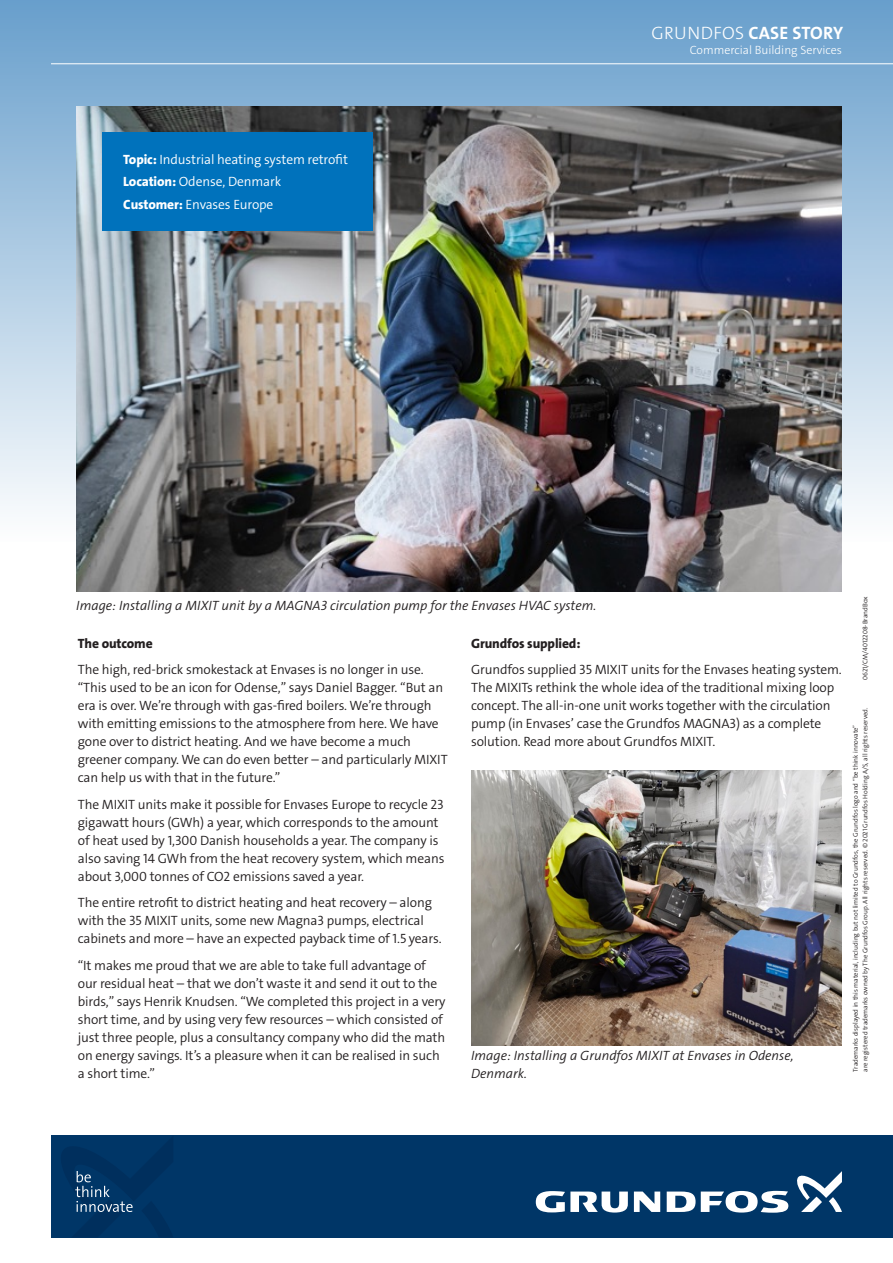
<style>
.page{position:relative;width:893px;height:1263px;background:#fff}
.page>*{position:absolute;margin:0;border:0;box-sizing:border-box;transform-origin:0 0}
.t1{font:18px "Grundfos The Sans V2 OT 7 B";letter-spacing:.005em;color:#fff}
.Brød{font:13.5px/18px "Grundfos The Sans V2 OT 4 SL";letter-spacing:-.01em;color:#231f20}
.t2{font:13.5px/18px "Grundfos The Sans V2 OT 4 SL Italic";color:#231f20}
.Brød-2{font:13.5px/22.5px "Grundfos The Sans V2 OT 4 SL";letter-spacing:-.01em;color:#fff}
.Brød-3{font:13.5px "Grundfos The Sans V2 OT 8 XB";letter-spacing:-.01em;color:#231f20}
.t3{font:12px "Grundfos The Sans V2 OT 3 L";color:#fff}
.t4{font:6.75px/9.8px "Grundfos The Sans V2 OT 4 SL";color:#231f20}
.s1{font-family:"Grundfos The Sans V2 OT 8 XB"}
.s2{font-family:"Grundfos The Sans V2 OT 3 L"}
</style>
<div class="page">
<div style="left:0;top:0;width:893px;height:542px;background:linear-gradient(to bottom,#69a0cc,#fbfcfc)"></div>
<img style="left:77px;top:106px;width:765px;height:485px">
<img style="left:471px;top:771px;width:371px;height:275px">
<div style="left:102px;top:132px;width:270px;height:98px;background:#0072bc"></div>
<div style="left:51px;top:1135px;width:842px;height:102px;background:#003667"></div>
<svg style="left:634px;top:1191px;width:26px;height:21px"></svg>
<svg style="left:536px;top:1191px;width:92px;height:21px"></svg>
<svg style="left:667px;top:1191px;width:121px;height:22px"></svg>
<svg style="left:797px;top:1171px;width:45px;height:41px"></svg>
<svg style="left:75px;top:1171px;width:58px;height:41px"></svg>
<hr style="left:51px;top:63px;width:842px;height:1px;background:#fff">
<p class="Brød-2" style="left:123px;top:148px;width:226px"><span class="s1">Topic:</span> Industrial heating system retrofit<br><span class="s1">Location:</span> Odense, Denmark<br><span class="s1">Customer:</span> Envases Europe</p>
<p class="t1" style="left:652px;top:21px;width:193px"><span class="s2">GRUNDFOS</span> CASE STORY</p>
<p class="t3" style="left:690px;top:42px;width:154px">Commercial Building Services</p>
<p class="t2" style="left:76px;top:596px;width:522px">Image: Installing a MIXIT unit by a MAGNA3 circulation pump for the Envases HVAC system.</p>
<p class="Brød-3" style="left:78px;top:635px;width:76px">The outcome</p>
<p class="Brød" style="left:78px;top:661px;width:371px">The high, red-brick smokestack at Envases is no longer in use. “This used to be an icon for Odense,” says Daniel Bagger. “But an era is over. We’re through with gas-fired boilers. We’re through with emitting emissions to the atmosphere from here. We have gone over to district heating. And we have become a much greener company. We can do even better – and particularly MIXIT can help us with that in the future.”</p>
<p class="Brød" style="left:78px;top:795px;width:368px">The MIXIT units make it possible for Envases Europe to recycle 23 gigawatt hours (GWh) a year, which corresponds to the amount of heat used by 1,300 Danish households a year. The company is also saving 14 GWh from the heat recovery system, which means about 3,000 tonnes of CO2 emissions saved a year.</p>
<p class="Brød" style="left:78px;top:894px;width:365px">The entire retrofit to district heating and heat recovery – along with the 35 MIXIT units, some new Magna3 pumps, electrical cabinets and more – have an expected payback time of 1.5 years.</p>
<p class="Brød" style="left:78px;top:956px;width:369px">“It makes me proud that we are able to take full advantage of our residual heat – that we don’t waste it and send it out to the birds,” says Henrik Knudsen. “We completed this project in a very short time, and by using very few resources – which consisted of just three people, plus a consultancy company who did the math on energy savings. It’s a pleasure when it can be realised in such a short time.”</p>
<p class="Brød-3" style="left:471px;top:635px;width:111px">Grundfos supplied:</p>
<p class="Brød" style="left:471px;top:661px;width:372px">Grundfos supplied 35 MIXIT units for the Envases heating system.<br>The MIXITs rethink the whole idea of the traditional mixing loop concept. The all-in-one unit works together with the circulation pump (in Envases’ case the Grundfos MAGNA3) as a complete solution. Read more about Grundfos MIXIT.</p>
<p class="t2" style="left:471px;top:1046px;width:324px">Image: Installing a Grundfos MIXIT at Envases in Odense,<br>Denmark.</p>
<p class="t4" style="left:860px;top:680px;width:85px;rotate:-90deg">0621/CM/4012208-BrandBox</p>
<p class="t4" style="left:851px;top:1071px;width:366px;rotate:-90deg">Trademarks displayed in this material, including but not limited to Grundfos, the Grundfos logo and “be think innovate”<br>are registered trademarks owned by The Grundfos Group. All rights reserved. © 2021 Grundfos Holding A/S, all rights reserved.</p>
</div>
